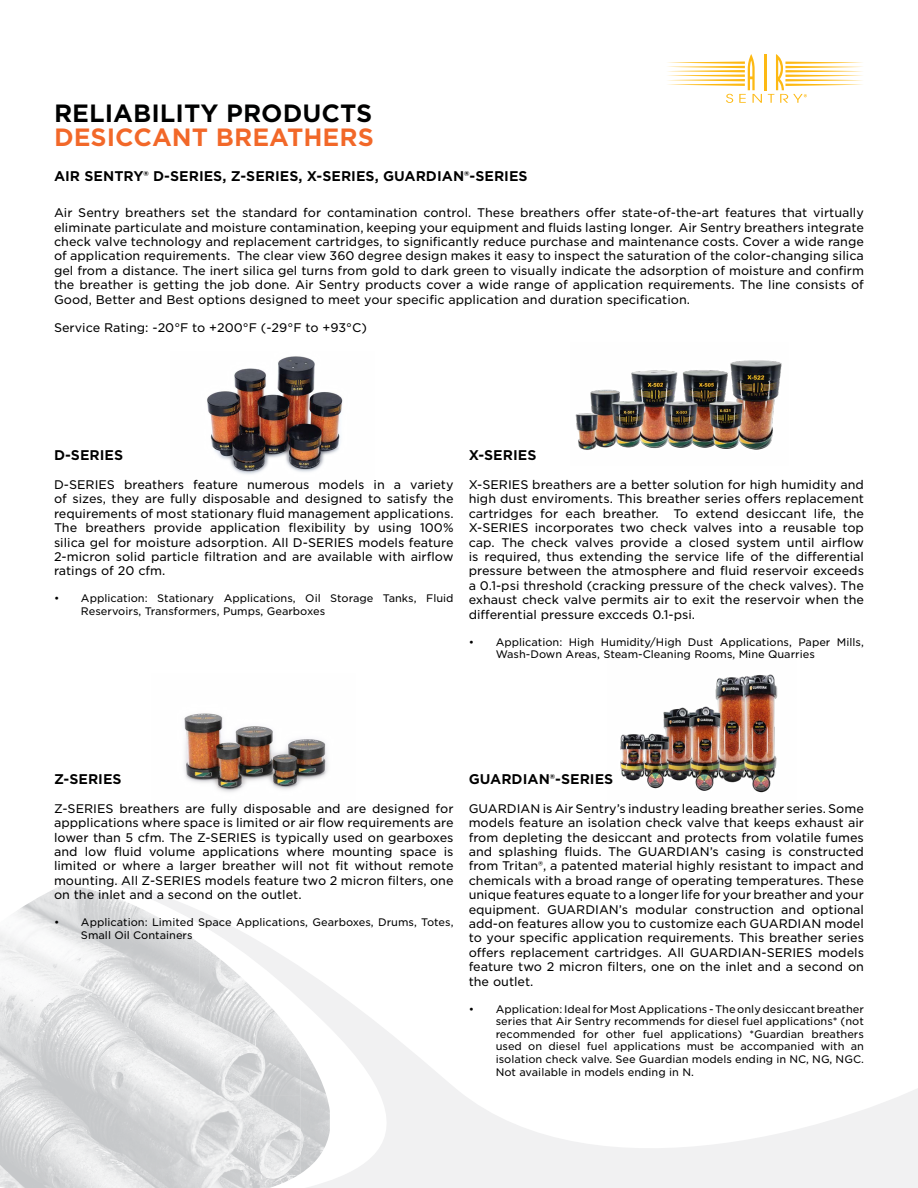
<style>
.page{position:relative;width:918px;height:1188px;background:#fff}
.page>*{position:absolute;margin:0;border:0;box-sizing:border-box;transform-origin:0 0}
.t1{font:700 24px "Gotham Office";color:#000101}
.t2{font:700 24px "Gotham Office";color:#f26829}
.t3{font:700 13.5px "Gotham S Sm";color:#000}
.t4{font:12px/14.4px "Gotham S Sm";color:#000;text-align:justify}
.t5{font:10.5px/12.6px "Gotham S Sm";color:#000}
</style>
<div class="page">
<img style="left:0;top:884px;width:76px;height:304px">
<svg style="left:76px;top:878px;width:842px;height:310px"></svg>
<img style="left:207px;top:356px;width:136px;height:118px">
<img style="left:575px;top:360px;width:207px;height:90px">
<img style="left:184px;top:713px;width:144px;height:79px">
<img style="left:620px;top:674px;width:158px;height:119px">
<svg style="left:668px;top:54px;width:94px;height:49px"></svg>
<hr style="left:764px;top:54px;width:2px;height:36px;background:#fdb913">
<svg style="left:768px;top:54px;width:95px;height:49px"></svg>
<h1 class="t1" style="left:54px;top:96px;width:320px">RELIABILITY PRODUCTS</h1>
<h1 class="t2" style="left:54px;top:121px;width:321px">DESICCANT BREATHERS</h1>
<p class="t3" style="left:54px;top:167px;width:475px">AIR SENTRY® D-SERIES, Z-SERIES, X-SERIES, GUARDIAN®-SERIES</p>
<p class="t4" style="left:54px;top:205px;width:812px">Air Sentry breathers set the standard for contamination control. These breathers offer state-of-the-art features that virtually eliminate particulate and moisture contamination, keeping your equipment and fluids lasting longer. Air Sentry breathers integrate check valve technology and replacement cartridges, to significantly reduce purchase and maintenance costs. Cover a wide range of application requirements. The clear view 360 degree design makes it easy to inspect the saturation of the color-changing silica gel from a distance. The inert silica gel turns from gold to dark green to visually indicate the adsorption of moisture and confirm the breather is getting the job done. Air Sentry products cover a wide range of application requirements. The line consists of Good, Better and Best options designed to meet your specific application and duration specification.</p>
<p class="t4" style="left:54px;top:321px;width:314px">Service Rating: -20°F to +200°F (-29°F to +93°C)</p>
<p class="t3" style="left:54px;top:446px;width:71px">D-SERIES</p>
<p class="t4" style="left:54px;top:477px;width:401px">D-SERIES breathers feature numerous models in a variety of sizes, they are fully disposable and designed to satisfy the requirements of most stationary fluid management applications.<br>The breathers provide application flexibility by using 100% silica gel for moisture adsorption. All D-SERIES models feature 2-micron solid particle filtration and are available with airflow ratings of 20 cfm.</p>
<p class="t5" style="left:81px;top:592px;width:374px;text-indent:-27px">• Application: Stationary Applications, Oil Storage Tanks, Fluid<br>Reservoirs, Transformers, Pumps, Gearboxes</p>
<p class="t3" style="left:469px;top:446px;width:69px">X-SERIES</p>
<p class="t4" style="left:469px;top:477px;width:397px">X-SERIES breathers are a better solution for high humidity and high dust enviroments. This breather series offers replacement cartridges for each breather. To extend desiccant life, the X-SERIES incorporates two check valves into a reusable top cap. The check valves provide a closed system until airflow is required, thus extending the service life of the differential pressure between the atmosphere and fluid reservoir exceeds a 0.1-psi threshold (cracking pressure of the check valves). The exhaust check valve permits air to exit the reservoir when the differential pressure excceds 0.1-psi.</p>
<p class="t5" style="left:496px;top:635px;width:370px;text-indent:-27px">• Application: High Humidity/High Dust Applications, Paper Mills,<br>Wash-Down Areas, Steam-Cleaning Rooms, Mine Quarries</p>
<p class="t3" style="left:54px;top:770px;width:69px">Z-SERIES</p>
<p class="t4" style="left:54px;top:801px;width:401px">Z-SERIES breathers are fully disposable and are designed for appplications where space is limited or air flow requirements are lower than 5 cfm. The Z-SERIES is typically used on gearboxes and low fluid volume applications where mounting space is limited or where a larger breather will not fit without remote mounting. All Z-SERIES models feature two 2 micron filters, one on the inlet and a second on the outlet.</p>
<p class="t5" style="left:81px;top:916px;width:374px;text-indent:-27px">• Application: Limited Space Applications, Gearboxes, Drums, Totes,<br>Small Oil Containers</p>
<p class="t3" style="left:469px;top:770px;width:146px">GUARDIAN®-SERIES</p>
<p class="t4" style="left:469px;top:801px;width:397px">GUARDIAN is Air Sentry’s industry leading breather series. Some models feature an isolation check valve that keeps exhaust air from depleting the desiccant and protects from volatile fumes and splashing fluids. The GUARDIAN’s casing is constructed from Tritan®, a patented material highly resistant to impact and chemicals with a broad range of operating temperatures. These unique features equate to a longer life for your breather and your equipment. GUARDIAN’s modular construction and optional add-on features allow you to customize each GUARDIAN model to your specific application requirements. This breather series offers replacement cartridges. All GUARDIAN-SERIES models feature two 2 micron filters, one on the inlet and a second on the outlet.</p>
<p class="t5" style="left:496px;top:1002px;width:370px;text-align:justify;text-indent:-27px">• Application: Ideal for Most Applications - The only desiccant breather series that Air Sentry recommends for diesel fuel applications* (not recommended for other fuel applications) *Guardian breathers used on diesel fuel applications must be accompanied with an isolation check valve. See Guardian models ending in NC, NG, NGC.<br>Not available in models ending in N.</p>
</div>
